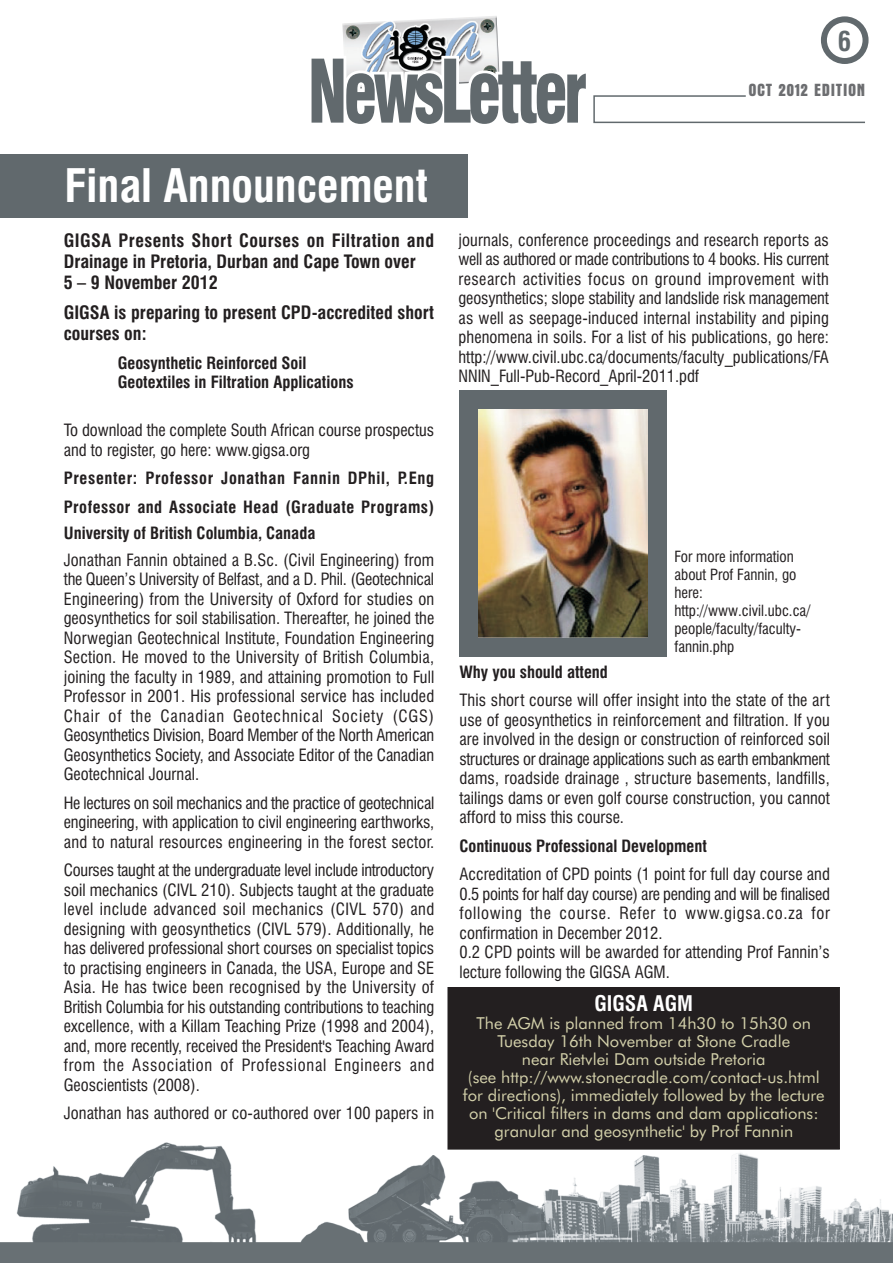
<style>
.page{position:relative;width:893px;height:1263px;background:#fff}
.page>*{position:absolute;margin:0;border:0;box-sizing:border-box;transform-origin:0 0}
.t1{font:700 condensed 45px "Swiss 721 BT";color:#fff}
.t2{font:700 condensed 36px "Swiss 721 BT";color:#fff}
.t3{font:700 condensed 27px "Swiss 721 BT";color:#61696d}
.t4{font:700 condensed 21px "Swiss 721 BT";color:#fff}
.t5{font:700 condensed 18px/21px "Swiss 721 BT";color:#231f20}
.t6{font:700 condensed 17.85px "Aurora BT";letter-spacing:.04em;color:#6c6d70}
.t7{font:condensed 16.5px/19.5px "Swiss 721 BT";color:#231f20;text-align:justify}
.t8{font:16.5px/18px "Futura BT";color:#d3d0aa;text-align:center}
.t9{font:700 condensed 16.5px/19.5px "Swiss 721 BT";color:#231f20}
.t10{font:700 condensed 16.5px/28.5px "Swiss 721 BT";letter-spacing:.03em;color:#231f20}
.t11{font:condensed 15px/18px "Swiss 721 BT";color:#231f20}
</style>
<div class="page">
<img style="left:0;top:1116px;width:892px;height:147px">
<div style="left:820px;top:16px;width:48px;height:48px;border:6px solid #61696d;border-radius:50%"></div>
<img style="left:342px;top:16px;width:157px;height:40px">
<svg style="left:311px;top:56px;width:554px;height:68px"></svg>
<div style="left:0;top:154px;width:468px;height:64px;background:#61696d"></div>
<div style="left:459px;top:390px;width:207px;height:267px;background:#61696d"></div>
<img style="left:479px;top:410px;width:168px;height:227px">
<div style="left:448px;top:987px;width:391px;height:162px;background:#231f20"></div>
<h3 class="t3" style="left:838px;top:30px;width:15px">6</h3>
<p class="t6" style="left:748px;top:83px;width:118px">OCT 2012 EDITION</p>
<h1 class="t1" style="left:65px;top:167px;width:365px">Final Announcement</h1>
<h2 class="t2" style="left:65px;top:163px;width:237px">xxxxxxxxxxxxxxx</h2>
<p class="t5" style="left:64px;top:231px;width:372px">GIGSA Presents Short Courses on Filtration and<br>Drainage in Pretoria, Durban and Cape Town over<br>5 – 9 November 2012</p>
<p class="t5" style="left:64px;top:303px;width:372px">GIGSA is preparing to present CPD-accredited short courses on:</p>
<p class="t9" style="left:118px;top:354px;width:237px">Geosynthetic Reinforced Soil<br>Geotextiles in Filtration Applications</p>
<p class="t7" style="left:64px;top:421px;width:372px">To download the complete South African course prospectus and to register, go here: www.gigsa.org</p>
<p class="t10" style="left:64px;top:465px;width:372px">Presenter: Professor Jonathan Fannin DPhil, P.Eng<br>Professor and Associate Head (Graduate Programs)</p>
<p class="t9" style="left:64px;top:524px;width:253px">University of British Columbia, Canada</p>
<p class="t7" style="left:64px;top:551px;width:372px">Jonathan Fannin obtained a B.Sc. (Civil Engineering) from the Queen’s University of Belfast, and a D. Phil. (Geotechnical Engineering) from the University of Oxford for studies on geosynthetics for soil stabilisation. Thereafter, he joined the Norwegian Geotechnical Institute, Foundation Engineering Section. He moved to the University of British Columbia, joining the faculty in 1989, and attaining promotion to Full Professor in 2001. His professional service has included Chair of the Canadian Geotechnical Society (CGS)<br>Geosynthetics Division, Board Member of the North American Geosynthetics Society, and Associate Editor of the Canadian Geotechnical Journal.</p>
<p class="t7" style="left:64px;top:794px;width:372px">He lectures on soil mechanics and the practice of geotechnical engineering, with application to civil engineering earthworks, and to natural resources engineering in the forest sector.</p>
<p class="t7" style="left:64px;top:861px;width:372px">Courses taught at the undergraduate level include introductory soil mechanics (CIVL 210). Subjects taught at the graduate level include advanced soil mechanics (CIVL 570) and designing with geosynthetics (CIVL 579). Additionally, he has delivered professional short courses on specialist topics to practising engineers in Canada, the USA, Europe and SE Asia. He has twice been recognised by the University of British Columbia for his outstanding contributions to teaching excellence, with a Killam Teaching Prize (1998 and 2004), and, more recently, received the President's Teaching Award from the Association of Professional Engineers and Geoscientists (2008).</p>
<p class="t7" style="left:64px;top:1104px;width:372px">Jonathan has authored or co-authored over 100 papers in</p>
<p class="t7" style="left:458px;top:231px;width:372px">journals, conference proceedings and research reports as well as authored or made contributions to 4 books. His current research activities focus on ground improvement with geosynthetics; slope stability and landslide risk management as well as seepage-induced internal instability and piping phenomena in soils. For a list of his publications, go here: http://www.civil.ubc.ca/documents/faculty_publications/FA NNIN_Full-Pub-Record_April-2011.pdf</p>
<p class="t11" style="left:674px;top:548px;width:137px">For more information about Prof Fannin, go here: http://www.civil.ubc.ca/ people/faculty/faculty&shy;fannin.php</p>
<p class="t9" style="left:459px;top:663px;width:150px">Why you should attend</p>
<p class="t7" style="left:459px;top:691px;width:372px">This short course will offer insight into the state of the art use of geosynthetics in reinforcement and filtration. If you are involved in the design or construction of reinforced soil structures or drainage applications such as earth embankment dams, roadside drainage , structure basements, landfills, tailings dams or even golf course construction, you cannot afford to miss this course.</p>
<p class="t9" style="left:459px;top:837px;width:249px">Continuous Professional Development</p>
<p class="t7" style="left:459px;top:865px;width:372px;text-align:left">Accreditation of CPD points (1 point for full day course and 0.5 points for half day course) are pending and will be finalised following the course. Refer to www.gigsa.co.za for confirmation in December 2012.<br>0.2 CPD points will be awarded for attending Prof Fannin’s lecture following the GIGSA AGM.</p>
<p class="t4" style="left:594px;top:995px;width:100px">GIGSA AGM</p>
<p class="t8" style="left:463px;top:1016px;width:363px">The AGM is planned from 14h30 to 15h30 on Tuesday 16th November at Stone Cradle<br>near Rietvlei Dam outside Pretoria<br>(see http://www.stonecradle.com/contact-us.html for directions), immediately followed by the lecture on 'Critical filters in dams and dam applications: granular and geosynthetic' by Prof Fannin</p>
</div>
